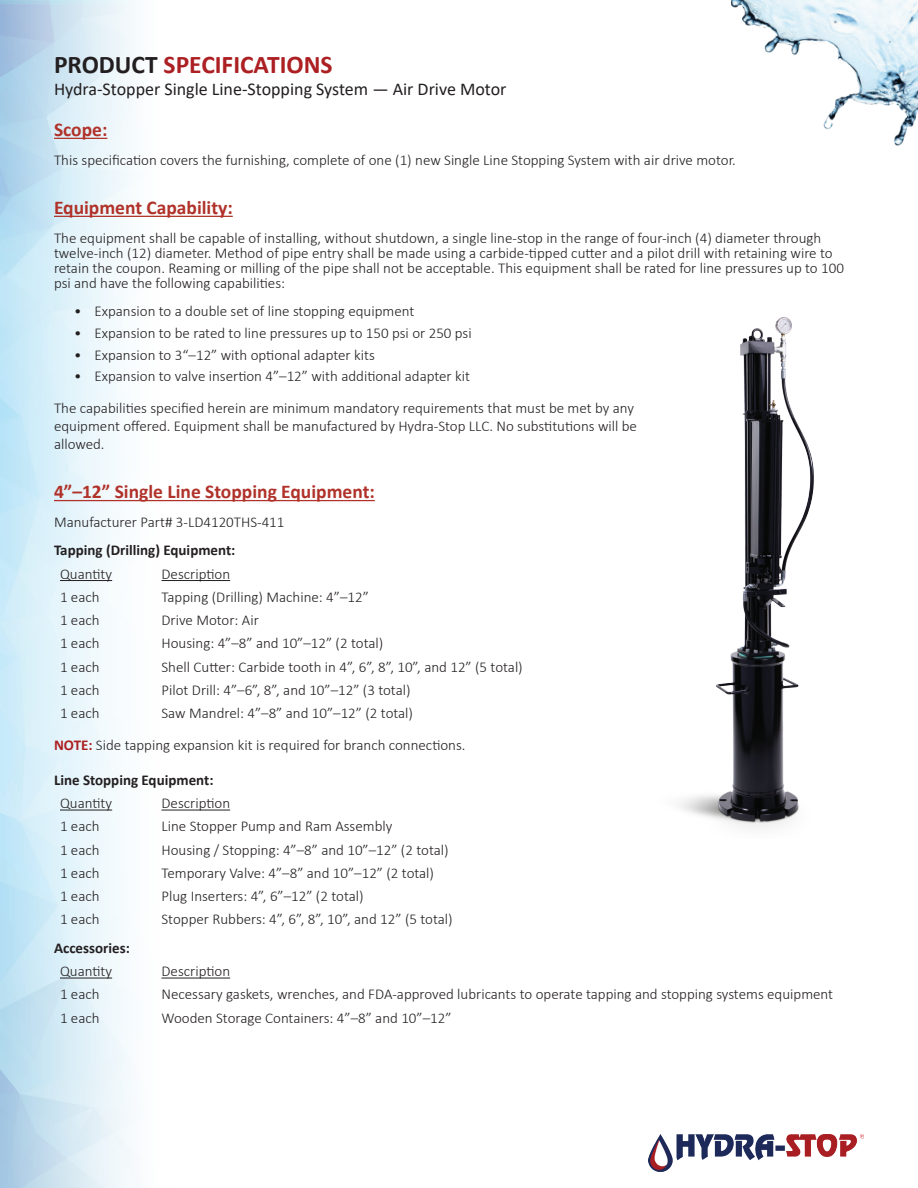
<style>
.page{position:relative;width:918px;height:1188px;background:#fff}
.page>*{position:absolute;margin:0;border:0;box-sizing:border-box;transform-origin:0 0}
.t1{font:700 25.5px "Calibri";color:#ac1f22}
.t2{font:700 19.5px "Calibri";color:#b0322a}
.t3{font:18px "Calibri";color:#231f20}
.t4{font:300 15px/15px "Calibri";color:#231f20}
.t5{font:700 15px "Calibri";color:#231f20}
.s1{color:#231f20}
.s2{font-weight:700;color:#ac1f22}
</style>
<div class="page">
<svg style="left:0;top:0;width:375px;height:1187px"></svg>
<img style="left:731px;top:0;width:187px;height:146px">
<img style="left:648px;top:1134px;width:216px;height:38px">
<hr style="left:54px;top:138px;width:53px;height:1px;background:#b0322a">
<hr style="left:54px;top:216px;width:179px;height:1px;background:#b0322a">
<hr style="left:54px;top:500px;width:321px;height:1px;background:#b0322a">
<hr style="left:60px;top:580px;width:52px;height:1px;background:#231f20">
<hr style="left:162px;top:580px;width:68px;height:1px;background:#231f20">
<hr style="left:60px;top:810px;width:52px;height:1px;background:#231f20">
<hr style="left:162px;top:810px;width:68px;height:1px;background:#231f20">
<hr style="left:60px;top:978px;width:52px;height:1px;background:#231f20">
<hr style="left:162px;top:978px;width:68px;height:1px;background:#231f20">
<img style="left:679px;top:317px;width:135px;height:511px">
<h1 class="t1" style="left:54px;top:47px;width:280px"><span class="s1">PRODUCT</span> SPECIFICATIONS</h1>
<p class="t3" style="left:54px;top:76px;width:454px">Hydra-Stopper Single Line-Stopping System — Air Drive Motor</p>
<h2 class="t2" style="left:54px;top:116px;width:55px">Scope:</h2>
<p class="t4" style="left:54px;top:152px;width:683px">This specification covers the furnishing, complete of one (1) new Single Line Stopping System with air drive motor.</p>
<h2 class="t2" style="left:54px;top:194px;width:180px">Equipment Capability:</h2>
<p class="t4" style="left:54px;top:230px;width:792px">The equipment shall be capable of installing, without shutdown, a single line-stop in the range of four-inch (4) diameter through twelve-inch (12) diameter. Method of pipe entry shall be made using a carbide-tipped cutter and a pilot drill with retaining wire to retain the coupon. Reaming or milling of the pipe shall not be acceptable. This equipment shall be rated for line pressures up to 100 psi and have the following capabilities:</p>
<p class="t4" style="left:74px;top:304px;width:342px">• Expansion to a double set of line stopping equipment</p>
<p class="t4" style="left:74px;top:325px;width:399px">• Expansion to be rated to line pressures up to 150 psi or 250 psi</p>
<p class="t4" style="left:74px;top:347px;width:302px">• Expansion to 3“–12” with optional adapter kits</p>
<p class="t4" style="left:54px;top:361px;width:582px;line-height:31.5px;text-indent:20px">• Expansion to valve insertion 4”–12” with additional adapter kit<br>The capabilities specified herein are minimum mandatory requirements that must be met by any</p>
<p class="t4" style="left:54px;top:417px;width:585px;line-height:18px">equipment offered. Equipment shall be manufactured by Hydra-Stop LLC. No substitutions will be allowed.</p>
<h2 class="t2" style="left:54px;top:478px;width:322px">4”–12” Single Line Stopping Equipment:</h2>
<p class="t4" style="left:54px;top:514px;width:232px">Manufacturer Part# 3-LD4120THS-411</p>
<p class="t5" style="left:54px;top:540px;width:183px">Tapping (Drilling) Equipment:</p>
<p class="t4" style="left:60px;top:566px;width:54px">Quantity</p>
<p class="t4" style="left:162px;top:566px;width:70px">Description</p>
<p class="t4" style="left:60px;top:589px;width:41px">1 each</p>
<p class="t4" style="left:162px;top:589px;width:209px">Tapping (Drilling) Machine: 4”–12”</p>
<p class="t4" style="left:60px;top:613px;width:41px">1 each</p>
<p class="t4" style="left:162px;top:613px;width:99px">Drive Motor: Air</p>
<p class="t4" style="left:60px;top:636px;width:41px">1 each</p>
<p class="t4" style="left:162px;top:636px;width:223px">Housing: 4”–8” and 10”–12” (2 total)</p>
<p class="t4" style="left:60px;top:659px;width:41px">1 each</p>
<p class="t4" style="left:162px;top:659px;width:363px">Shell Cutter: Carbide tooth in 4”, 6”, 8”, 10”, and 12” (5 total)</p>
<p class="t4" style="left:60px;top:682px;width:41px">1 each</p>
<p class="t4" style="left:162px;top:682px;width:251px">Pilot Drill: 4”–6”, 8”, and 10”–12” (3 total)</p>
<p class="t4" style="left:60px;top:706px;width:41px">1 each</p>
<p class="t4" style="left:54px;top:697px;width:413px;line-height:31.5px;text-indent:108px">Saw Mandrel: 4”–8” and 10”–12” (2 total)<br><span class="s2">NOTE:</span> Side tapping expansion kit is required for branch connections.</p>
<p class="t5" style="left:54px;top:769px;width:161px">Line Stopping Equipment:</p>
<p class="t4" style="left:60px;top:796px;width:54px">Quantity</p>
<p class="t4" style="left:162px;top:796px;width:70px">Description</p>
<p class="t4" style="left:60px;top:819px;width:41px">1 each</p>
<p class="t4" style="left:162px;top:819px;width:232px">Line Stopper Pump and Ram Assembly</p>
<p class="t4" style="left:60px;top:842px;width:41px">1 each</p>
<p class="t4" style="left:162px;top:842px;width:289px">Housing / Stopping: 4”–8” and 10”–12” (2 total)</p>
<p class="t4" style="left:60px;top:865px;width:41px">1 each</p>
<p class="t4" style="left:162px;top:865px;width:274px">Temporary Valve: 4”–8” and 10”–12” (2 total)</p>
<p class="t4" style="left:60px;top:889px;width:41px">1 each</p>
<p class="t4" style="left:162px;top:889px;width:204px">Plug Inserters: 4”, 6”–12” (2 total)</p>
<p class="t4" style="left:60px;top:912px;width:41px">1 each</p>
<p class="t4" style="left:162px;top:912px;width:293px">Stopper Rubbers: 4”, 6”, 8”, 10”, and 12” (5 total)</p>
<p class="t5" style="left:54px;top:937px;width:77px">Accessories:</p>
<p class="t4" style="left:60px;top:964px;width:54px">Quantity</p>
<p class="t4" style="left:162px;top:964px;width:70px">Description</p>
<p class="t4" style="left:60px;top:987px;width:41px">1 each</p>
<p class="t4" style="left:162px;top:987px;width:673px">Necessary gaskets, wrenches, and FDA-approved lubricants to operate tapping and stopping systems equipment</p>
<p class="t4" style="left:60px;top:1010px;width:41px">1 each</p>
<p class="t4" style="left:162px;top:1010px;width:291px">Wooden Storage Containers: 4”–8” and 10”–12”</p>
</div>
